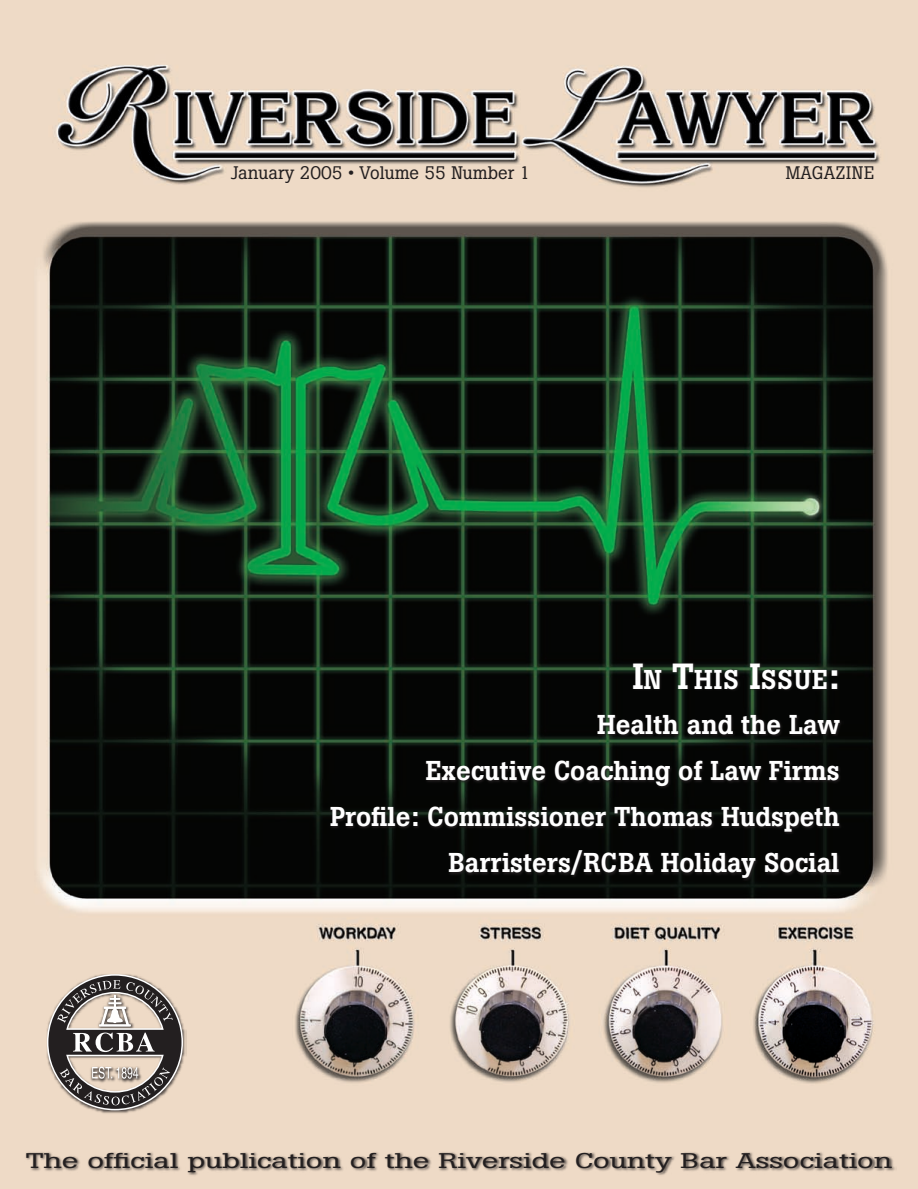
<style>
.page{position:relative;width:918px;height:1189px;background:#fff}
.page>*{position:absolute;margin:0;border:0;box-sizing:border-box;transform-origin:0 0}
.t1{font:500 27px "Boton";color:#fff}
.t2{font:21px "Boton";letter-spacing:-.005em;color:#231f20;scale:1.52 1}
.t3{font:18px "Boton";color:#231f20}
.s1{font-size:36px}
</style>
<div class="page">
<img style="left:0;top:0;width:918px;height:1188px">
<svg style="left:329px;top:660px;width:515px;height:222px;background:#0b0f0b"></svg>
<div style="left:24px;top:1150px;width:872px;height:26px;background:#231f20;opacity:.75"></div>
<div style="left:46px;top:972px;width:141px;height:141px;background:#231f20;opacity:.75"></div>
<svg style="left:47px;top:973px;width:136px;height:136px;background:#978e86"></svg>
<p class="t3" style="left:231px;top:161px;width:301px">January 2005 • Volume 55 Number 1</p>
<p class="t3" style="left:786px;top:161px;width:90px">MAGAZINE</p>
<p class="t1" style="left:633px;top:663px;width:209px"><span class="s1">I</span>N <span class="s1">T</span>HIS <span class="s1">I</span>SSUE<span class="s1">:</span></p>
<p class="t1" style="left:597px;top:708px;width:244px">Health and the Law</p>
<p class="t1" style="left:426px;top:754px;width:416px">Executive Coaching of Law Firms</p>
<p class="t1" style="left:330px;top:800px;width:511px">Profile: Commissioner Thomas Hudspeth</p>
<p class="t1" style="left:448px;top:846px;width:393px">Barristers/RCBA Holiday Social</p>
<p class="t2" style="left:26px;top:1147px;width:572px">The official publication of the Riverside County Bar Association</p>
</div>
